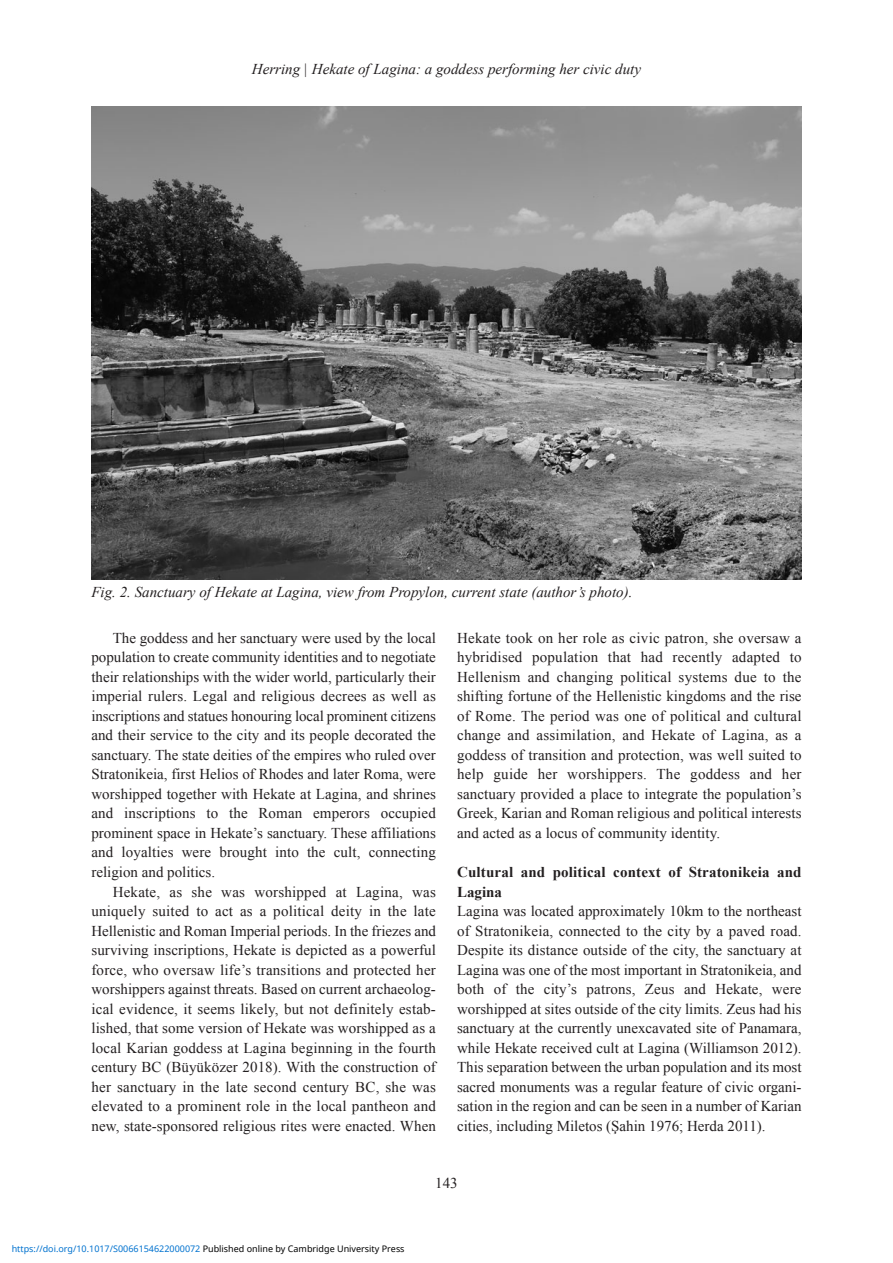
<style>
.page{position:relative;width:893px;height:1263px;background:#fff}
.page>*{position:absolute;margin:0;border:0;box-sizing:border-box;transform-origin:0 0}
.t1{font:15px/19.5px "Times New Roman";letter-spacing:.005em;color:#231f20;text-align:justify}
.t2{font:italic 15px "Times New Roman";color:#231f20}
.t3{font:700 15px/19.5px "Times New Roman";letter-spacing:.01em;color:#231f20}
.t4{font:9px "Noto Sans";color:#0172cf}
.s1{color:#000}
</style>
<div class="page">
<img style="left:91px;top:106px;width:710px;height:473px">
<p class="t2" style="left:252px;top:61px;width:391px">Herring | Hekate of Lagina: a goddess performing her civic duty</p>
<p class="t2" style="left:91px;top:584px;width:543px">Fig. 2. Sanctuary of Hekate at Lagina, view from Propylon, current state (author’s photo).</p>
<p class="t1" style="left:91px;top:628px;width:346px;text-indent:21px">The goddess and her sanctuary were used by the local population to create community identities and to negotiate their relationships with the wider world, particularly their imperial rulers. Legal and religious decrees as well as inscriptions and statues honouring local prominent citizens and their service to the city and its people decorated the sanctuary. The state deities of the empires who ruled over Stratonikeia, first Helios of Rhodes and later Roma, were worshipped together with Hekate at Lagina, and shrines and inscriptions to the Roman emperors occupied prominent space in Hekate’s sanctuary. These affiliations and loyalties were brought into the cult, connecting religion and politics.</p>
<p class="t1" style="left:91px;top:882px;width:346px;text-indent:21px">Hekate, as she was worshipped at Lagina, was uniquely suited to act as a political deity in the late Hellenistic and Roman Imperial periods. In the friezes and surviving inscriptions, Hekate is depicted as a powerful force, who oversaw life’s transitions and protected her worshippers against threats. Based on current archaeolog&shy;ical evidence, it seems likely, but not definitely estab&shy;lished, that some version of Hekate was worshipped as a local Karian goddess at Lagina beginning in the fourth century BC (Büyüközer 2018). With the construction of her sanctuary in the late second century BC, she was elevated to a prominent role in the local pantheon and new, state-sponsored religious rites were enacted. When</p>
<p class="t1" style="left:457px;top:628px;width:346px">Hekate took on her role as civic patron, she oversaw a hybridised population that had recently adapted to Hellenism and changing political systems due to the shifting fortune of the Hellenistic kingdoms and the rise of Rome. The period was one of political and cultural change and assimilation, and Hekate of Lagina, as a goddess of transition and protection, was well suited to help guide her worshippers. The goddess and her sanctuary provided a place to integrate the population’s Greek, Karian and Roman religious and political interests and acted as a locus of community identity.</p>
<p class="t3" style="left:457px;top:862px;width:346px">Cultural and political context of Stratonikeia and<br>Lagina</p>
<p class="t1" style="left:457px;top:901px;width:346px">Lagina was located approximately 10km to the northeast of Stratonikeia, connected to the city by a paved road.<br>Despite its distance outside of the city, the sanctuary at Lagina was one of the most important in Stratonikeia, and both of the city’s patrons, Zeus and Hekate, were worshipped at sites outside of the city limits. Zeus had his sanctuary at the currently unexcavated site of Panamara, while Hekate received cult at Lagina (Williamson 2012).<br>This separation between the urban population and its most sacred monuments was a regular feature of civic organi&shy;sation in the region and can be seen in a number of Karian cities, including Miletos (Şahin 1976; Herda 2011).</p>
<p class="t4" style="left:12px;top:1243px;width:394px">https://doi.org/10.1017/S0066154622000072 <span class="s1">Published online by Cambridge University Press</span></p>
<p class="t1" style="left:435px;top:1173px;width:24px">143</p>
</div>
